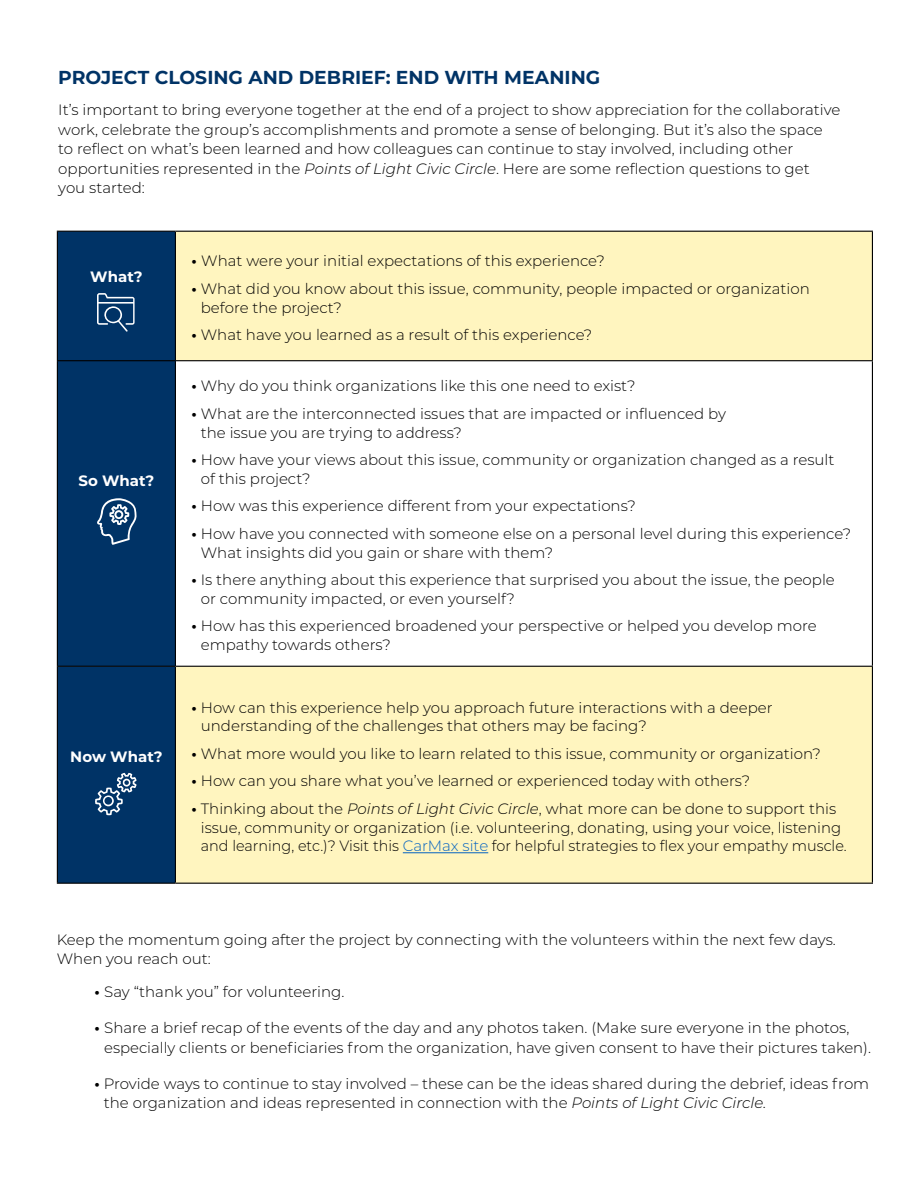
<style>
.page{position:relative;width:918px;height:1188px;background:#fff}
.page>*{position:absolute;margin:0;border:0;box-sizing:border-box;transform-origin:0 0}
.t1{font:700 18.75px "Montserrat";color:#036}
.t2{font:300 15px/18.6px "Montserrat";color:#000}
.t3{font:700 15px "Montserrat";color:#fff}
.s1{font-style:italic}
.s2{font-weight:700}
.s3{color:#0563c1}
</style>
<div class="page">
<div style="left:58px;top:232px;width:117px;height:651px;background:#036"></div>
<svg style="left:176px;top:232px;width:696px;height:651px;fill:#fff5bf"></svg>
<div style="left:57px;top:361px;width:118px;height:305px;background:#036"></div>
<hr style="left:57px;top:231px;width:118px;height:1px;background:#000">
<hr style="left:57px;top:232px;width:1px;height:128px;background:#000">
<hr style="left:175px;top:231px;width:698px;height:1px;background:#000">
<hr style="left:175px;top:232px;width:1px;height:128px;background:#000">
<hr style="left:872px;top:232px;width:1px;height:128px;background:#000">
<hr style="left:57px;top:360px;width:118px;height:1px;background:#000">
<hr style="left:57px;top:361px;width:1px;height:305px;background:#000">
<hr style="left:175px;top:360px;width:698px;height:1px;background:#000">
<hr style="left:175px;top:361px;width:1px;height:305px;background:#000">
<hr style="left:872px;top:361px;width:1px;height:305px;background:#000">
<hr style="left:57px;top:666px;width:118px;height:1px;background:#000">
<hr style="left:57px;top:667px;width:1px;height:216px;background:#000">
<hr style="left:175px;top:666px;width:698px;height:1px;background:#000">
<hr style="left:175px;top:667px;width:1px;height:216px;background:#000">
<hr style="left:872px;top:667px;width:1px;height:216px;background:#000">
<hr style="left:57px;top:883px;width:118px;height:1px;background:#000">
<hr style="left:175px;top:883px;width:698px;height:1px;background:#000">
<hr style="left:403px;top:852px;width:85px;height:1px;background:#0563c1">
<svg style="left:95px;top:773px;width:42px;height:42px;background:#385f87"></svg>
<svg style="left:97px;top:293px;width:38px;height:39px"></svg>
<svg style="left:97px;top:498px;width:40px;height:47px"></svg>
<p class="t1" style="left:58px;top:64px;width:543px">PROJECT CLOSING AND DEBRIEF: END WITH MEANING</p>
<p class="t2" style="left:58px;top:100px;width:784px;line-height:19.5px">It’s important to bring everyone together at the end of a project to show appreciation for the collaborative work, celebrate the group’s accomplishments and promote a sense of belonging. But it’s also the space to reflect on what’s been learned and how colleagues can continue to stay involved, including other opportunities represented in the <span class="s1">Points of Light Civic Circle</span>. Here are some reflection questions to get you started:</p>
<p class="t3" style="left:90px;top:266px;width:54px">What?</p>
<p class="t3" style="left:78px;top:470px;width:77px">So What?</p>
<p class="t3" style="left:70px;top:746px;width:94px">Now What?</p>
<p class="t2" style="left:192px;top:251px;width:415px"><span class="s2">•</span> What were your initial expectations of this experience?</p>
<p class="t2" style="left:201px;top:279px;width:610px;text-indent:-9px"><span class="s2">•</span> What did you know about this issue, community, people impacted or organization before the project?</p>
<p class="t2" style="left:192px;top:325px;width:402px"><span class="s2">•</span> What have you learned as a result of this experience?</p>
<p class="t2" style="left:192px;top:376px;width:445px"><span class="s2">•</span> Why do you think organizations like this one need to exist?</p>
<p class="t2" style="left:201px;top:404px;width:527px;text-indent:-9px"><span class="s2">•</span> What are the interconnected issues that are impacted or influenced by the issue you are trying to address?</p>
<p class="t2" style="left:201px;top:450px;width:635px;text-indent:-9px"><span class="s2">•</span> How have your views about this issue, community or organization changed as a result of this project?</p>
<p class="t2" style="left:192px;top:496px;width:446px"><span class="s2">•</span> How was this experience different from your expectations?</p>
<p class="t2" style="left:201px;top:524px;width:652px;text-indent:-9px"><span class="s2">•</span> How have you connected with someone else on a personal level during this experience?<br>What insights did you gain or share with them?</p>
<p class="t2" style="left:201px;top:570px;width:636px;text-indent:-9px"><span class="s2">•</span> Is there anything about this experience that surprised you about the issue, the people or community impacted, or even yourself?</p>
<p class="t2" style="left:201px;top:616px;width:617px;text-indent:-9px"><span class="s2">•</span> How has this experienced broadened your perspective or helped you develop more empathy towards others?</p>
<p class="t2" style="left:201px;top:698px;width:573px;text-indent:-9px"><span class="s2">•</span> How can this experience help you approach future interactions with a deeper understanding of the challenges that others may be facing?</p>
<p class="t2" style="left:192px;top:744px;width:631px"><span class="s2">•</span> What more would you like to learn related to this issue, community or organization?</p>
<p class="t2" style="left:192px;top:771px;width:560px"><span class="s2">•</span> How can you share what you’ve learned or experienced today with others?</p>
<p class="t2" style="left:201px;top:799px;width:647px;text-indent:-9px"><span class="s2">•</span> Thinking about the <span class="s1">Points of Light Civic Circle</span>, what more can be done to support this issue, community or organization (i.e. volunteering, donating, using your voice, listening and learning, etc.)? Visit this <span class="s3">CarMax site</span> for helpful strategies to flex your empathy muscle.</p>
<p class="t2" style="left:57px;top:929px;width:781px;line-height:19.5px">Keep the momentum going after the project by connecting with the volunteers within the next few days.<br>When you reach out:</p>
<p class="t2" style="left:95px;top:982px;width:251px"><span class="s2">•</span> Say “thank you” for volunteering.</p>
<p class="t2" style="left:104px;top:1018px;width:768px;line-height:19.5px;text-indent:-10px"><span class="s2">•</span> Share a brief recap of the events of the day and any photos taken. (Make sure everyone in the photos, especially clients or beneficiaries from the organization, have given consent to have their pictures taken).</p>
<p class="t2" style="left:104px;top:1073px;width:767px;line-height:19.5px;text-indent:-9px"><span class="s2">•</span> Provide ways to continue to stay involved – these can be the ideas shared during the debrief, ideas from the organization and ideas represented in connection with the <span class="s1">Points of Light Civic Circle.</span></p>
</div>
